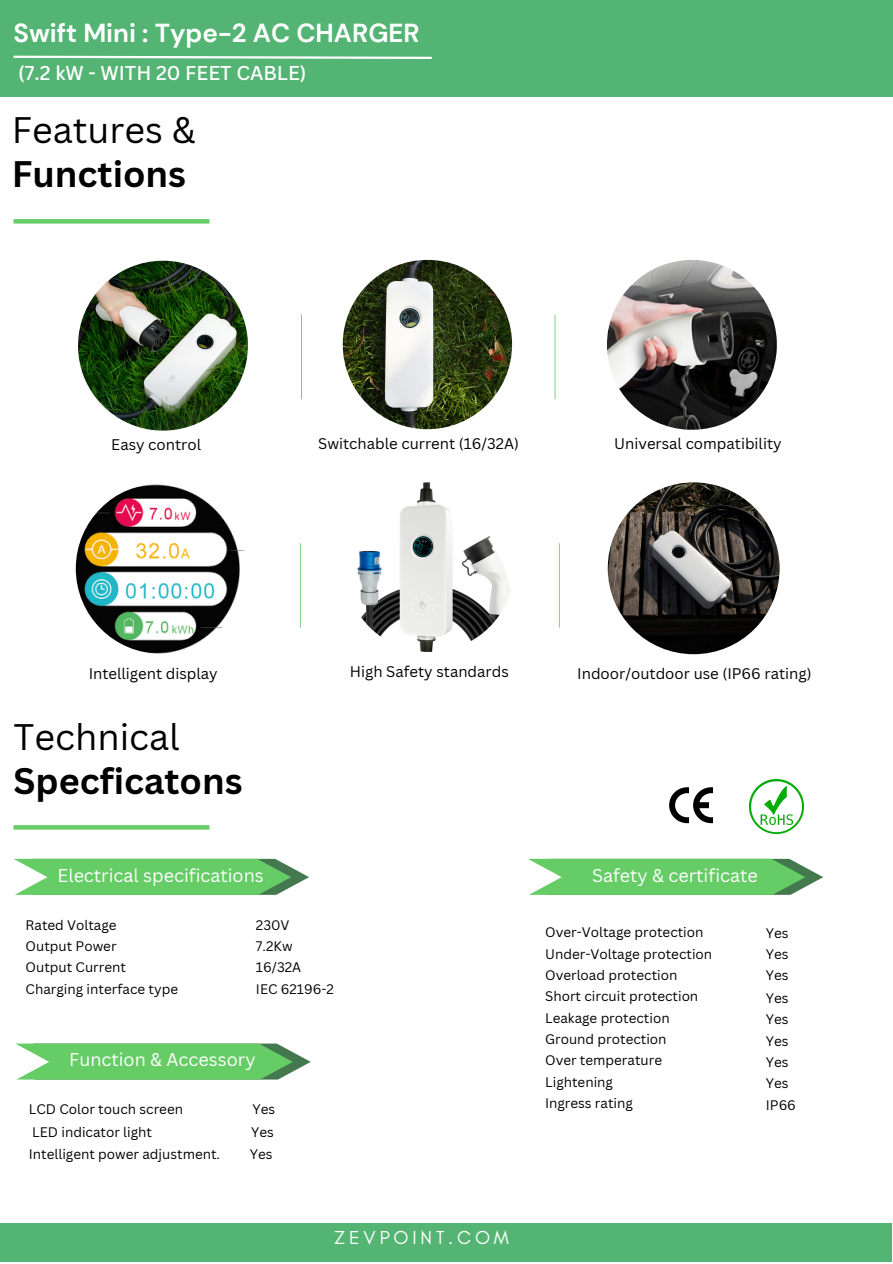
<style>
.page{position:relative;width:893px;height:1264px;background:#fff}
.page>*{position:absolute;margin:0;border:0;box-sizing:border-box;transform-origin:0 0}
.t1{font:700 36px/43.8px "Canva Sans";color:#000}
.t2{font:36px/43.8px "Canva Sans";color:#000}
.t3{font:700 25.95px "DM Sans";color:#fff}
.t4{font:500 19.5px "Canva Sans";color:#fff}
.t5{font:19.2px "Glacial Indifference";letter-spacing:.2em;color:#fff}
.t6{font:18px "Canva Sans";color:#fff}
.t7{font:15px "Canva Sans";color:#000}
.t8{font:13.5px/21.3px "Canva Sans";color:#000}
.s1{font-weight:700}
.s2{font-weight:400}
</style>
<div class="page">
<img style="left:78px;top:261px;width:170px;height:169px;border-radius:50%">
<img style="left:343px;top:260px;width:169px;height:169px;border-radius:50%">
<img style="left:607px;top:260px;width:169px;height:170px;border-radius:83px">
<img style="left:76px;top:483px;width:170px;height:170px;border-radius:50%">
<img style="left:344px;top:482px;width:170px;height:170px;border-radius:50%">
<img style="left:607px;top:482px;width:172px;height:172px;border-radius:50%">
<svg style="left:14px;top:825px;width:195px;height:4px"></svg>
<hr style="left:14px;top:219px;width:195px;height:4px;background:#6c6">
<svg style="left:14px;top:858px;width:295px;height:36px;background:#77cd78"></svg>
<svg style="left:15px;top:1043px;width:296px;height:36px;background:#76cc77"></svg>
<hr style="left:300px;top:543px;width:1px;height:84px;background:#6c6">
<hr style="left:301px;top:315px;width:1px;height:84px;background:#6c6">
<div style="left:0;top:1223px;width:891px;height:38px;background:#53b473"></div>
<div style="left:0;top:0;width:892px;height:96px;background:#53b473"></div>
<svg style="left:13px;top:55px;width:419px;height:4px"></svg>
<svg style="left:528px;top:858px;width:295px;height:36px;background:#77cd78"></svg>
<hr style="left:554px;top:315px;width:1px;height:84px;background:#6c6">
<hr style="left:559px;top:543px;width:1px;height:84px;background:#6c6">
<svg style="left:669px;top:787px;width:44px;height:36px"></svg>
<img style="left:749px;top:779px;width:54px;height:54px">
<p class="t3" style="left:14px;top:17px;width:407px">Swift Mini : Type-2 AC CHARGER</p>
<p class="t4" style="left:18px;top:59px;width:290px">(7.2 kW - WITH 20 FEET CABLE)</p>
<p class="t2" style="left:12px;top:107px;width:185px">Features &amp;<br><span class="s1">Functions</span></p>
<p class="t7" style="left:111px;top:434px;width:91px">Easy control</p>
<p class="t7" style="left:318px;top:433px;width:202px">Switchable current (16/32A)</p>
<p class="t7" style="left:614px;top:433px;width:169px">Universal compatibility</p>
<p class="t7" style="left:89px;top:662px;width:130px">Intelligent display</p>
<p class="t1" style="left:14px;top:713px;width:230px"><span class="s2">Technical<br></span>Specficatons</p>
<p class="t7" style="left:350px;top:661px;width:160px">High Safety standards</p>
<p class="t7" style="left:577px;top:662px;width:236px">Indoor/outdoor use (IP66 rating)</p>
<p class="t6" style="left:58px;top:862px;width:208px">Electrical specifications</p>
<p class="t6" style="left:592px;top:862px;width:167px">Safety &amp; certificate</p>
<p class="t8" style="left:26px;top:913px;width:92px">Rated Voltage</p>
<p class="t8" style="left:26px;top:935px;width:92px">Output Power</p>
<p class="t8" style="left:26px;top:956px;width:102px">Output Current</p>
<p class="t8" style="left:26px;top:977px;width:154px">Charging interface type</p>
<p class="t8" style="left:256px;top:913px;width:35px">230V</p>
<p class="t8" style="left:256px;top:935px;width:38px">7.2Kw</p>
<p class="t8" style="left:256px;top:956px;width:47px">16/32A</p>
<p class="t8" style="left:256px;top:977px;width:79px">IEC 62196-2</p>
<p class="t6" style="left:69px;top:1047px;width:188px">Function &amp; Accessory</p>
<p class="t8" style="left:29px;top:1098px;width:156px">LCD Color touch screen</p>
<p class="t8" style="left:252px;top:1098px;width:24px">Yes</p>
<p class="t8" style="left:32px;top:1120px;width:121px">LED indicator light</p>
<p class="t8" style="left:251px;top:1120px;width:24px">Yes</p>
<p class="t8" style="left:29px;top:1143px;width:193px">Intelligent power adjustment.</p>
<p class="t8" style="left:250px;top:1143px;width:24px">Yes</p>
<p class="t8" style="left:545px;top:921px;width:169px">Over-Voltage protection<br>Under-Voltage protection<br>Overload protection</p>
<p class="t8" style="left:545px;top:985px;width:155px">Short circuit protection<br>Leakage protection</p>
<p class="t8" style="left:545px;top:1028px;width:123px">Ground protection</p>
<p class="t8" style="left:545px;top:1049px;width:118px">Over temperature<br>Lightening</p>
<p class="t8" style="left:545px;top:1092px;width:89px">Ingress rating</p>
<p class="t8" style="left:765px;top:921px;width:24px;text-align:justify">Yes Yes Yes</p>
<p class="t8" style="left:765px;top:986px;width:24px">Yes</p>
<p class="t8" style="left:765px;top:1008px;width:24px">Yes</p>
<p class="t8" style="left:765px;top:1029px;width:24px">Yes</p>
<p class="t8" style="left:765px;top:1051px;width:24px">Yes</p>
<p class="t8" style="left:765px;top:1072px;width:24px">Yes</p>
<p class="t8" style="left:765px;top:1093px;width:32px">IP66</p>
<p class="t5" style="left:334px;top:1225px;width:176px">ZEVPOINT.COM</p>
</div>
